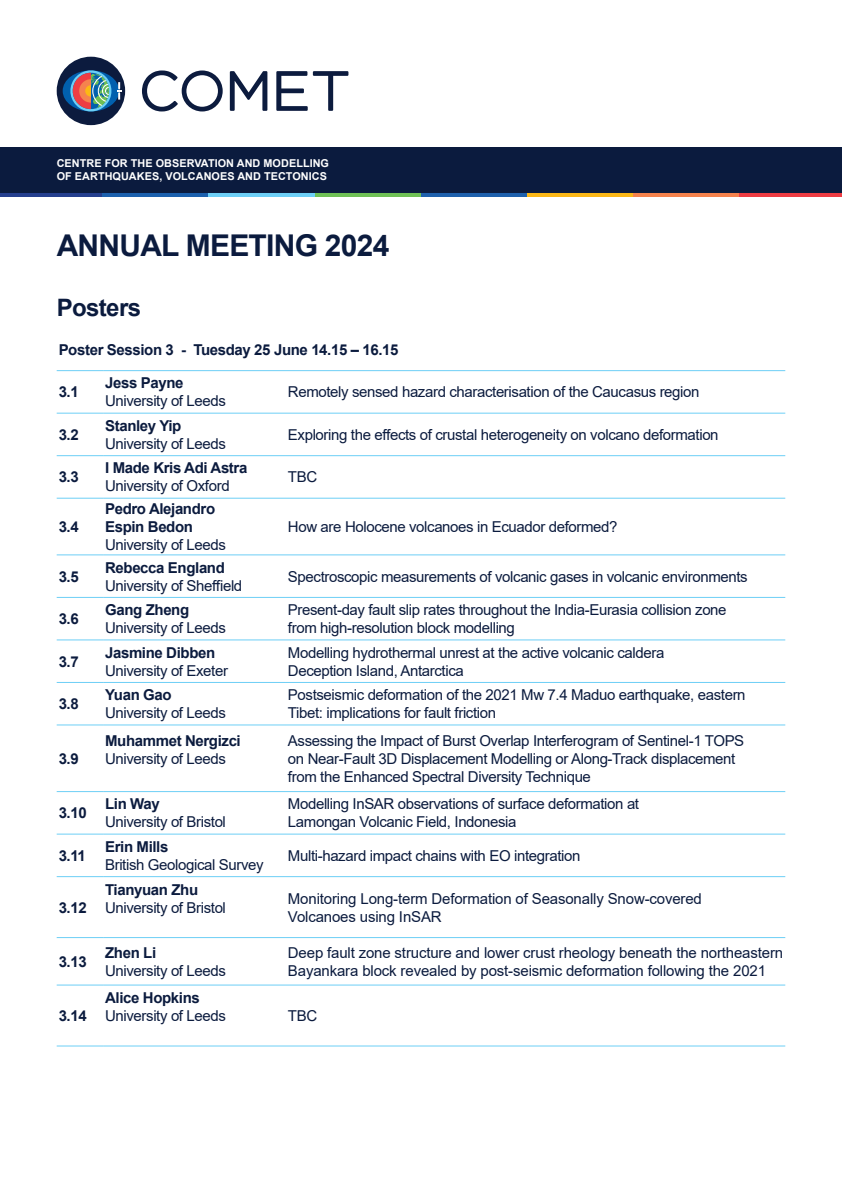
<style>
.page{position:relative;width:842px;height:1192px;background:#fff}
.page>*{position:absolute;margin:0;border:0;box-sizing:border-box;transform-origin:0 0}
.t1{font:700 30px "Arial";letter-spacing:-.025em;color:#0b1b3e}
.t2{font:700 24px "Arial";letter-spacing:-.025em;color:#0b1b3e}
.t3{font:15px/18px "Arial";letter-spacing:-.025em;color:#0b1b3e}
.t4{font:700 15px/18px "Arial";letter-spacing:-.025em;color:#0b1b3e}
.t5{font:700 10.85px "Arial";letter-spacing:.005em;color:#fff}
</style>
<div class="page">
<svg style="left:0;top:192px;width:102px;height:5px"></svg>
<svg style="left:102px;top:192px;width:106px;height:5px"></svg>
<svg style="left:208px;top:192px;width:107px;height:5px"></svg>
<svg style="left:315px;top:192px;width:106px;height:5px"></svg>
<svg style="left:421px;top:192px;width:106px;height:5px"></svg>
<svg style="left:527px;top:192px;width:106px;height:5px"></svg>
<svg style="left:633px;top:192px;width:107px;height:5px"></svg>
<svg style="left:740px;top:192px;width:102px;height:5px"></svg>
<svg style="left:230px;top:71px;width:37px;height:40px"></svg>
<svg style="left:276px;top:71px;width:72px;height:40px"></svg>
<svg style="left:142px;top:70px;width:81px;height:41px"></svg>
<div style="left:57px;top:57px;width:68px;height:68px;background:#0c1b3e;border-radius:50%"></div>
<div style="left:63px;top:70px;width:56px;height:41px;background:#0160ae;border-radius:50%"></div>
<svg style="left:68px;top:68px;width:53px;height:46px"></svg>
<div style="left:0;top:147px;width:842px;height:45px;background:#0b1b3e"></div>
<hr style="left:57px;top:370px;width:46px;height:1px;background:#6dcff6">
<hr style="left:103px;top:370px;width:183px;height:1px;background:#6dcff6">
<hr style="left:286px;top:370px;width:499px;height:1px;background:#6dcff6">
<hr style="left:57px;top:413px;width:46px;height:1px;background:#6dcff6">
<hr style="left:103px;top:413px;width:183px;height:1px;background:#6dcff6">
<hr style="left:286px;top:413px;width:499px;height:1px;background:#6dcff6">
<hr style="left:57px;top:455px;width:46px;height:1px;background:#6dcff6">
<hr style="left:103px;top:455px;width:183px;height:1px;background:#6dcff6">
<hr style="left:286px;top:455px;width:499px;height:1px;background:#6dcff6">
<hr style="left:57px;top:498px;width:46px;height:1px;background:#6dcff6">
<hr style="left:103px;top:498px;width:183px;height:1px;background:#6dcff6">
<hr style="left:286px;top:498px;width:499px;height:1px;background:#6dcff6">
<hr style="left:57px;top:554px;width:46px;height:1px;background:#6dcff6">
<hr style="left:103px;top:554px;width:183px;height:1px;background:#6dcff6">
<hr style="left:286px;top:554px;width:499px;height:1px;background:#6dcff6">
<hr style="left:57px;top:597px;width:46px;height:1px;background:#6dcff6">
<hr style="left:103px;top:597px;width:183px;height:1px;background:#6dcff6">
<hr style="left:286px;top:597px;width:499px;height:1px;background:#6dcff6">
<hr style="left:57px;top:639px;width:46px;height:1px;background:#6dcff6">
<hr style="left:103px;top:639px;width:183px;height:1px;background:#6dcff6">
<hr style="left:286px;top:639px;width:499px;height:1px;background:#6dcff6">
<hr style="left:57px;top:682px;width:46px;height:1px;background:#6dcff6">
<hr style="left:103px;top:682px;width:183px;height:1px;background:#6dcff6">
<hr style="left:286px;top:682px;width:499px;height:1px;background:#6dcff6">
<hr style="left:57px;top:724px;width:46px;height:1px;background:#6dcff6">
<hr style="left:103px;top:724px;width:183px;height:1px;background:#6dcff6">
<hr style="left:286px;top:724px;width:499px;height:1px;background:#6dcff6">
<hr style="left:57px;top:791px;width:46px;height:1px;background:#6dcff6">
<hr style="left:103px;top:791px;width:183px;height:1px;background:#6dcff6">
<hr style="left:286px;top:791px;width:499px;height:1px;background:#6dcff6">
<hr style="left:57px;top:834px;width:46px;height:1px;background:#6dcff6">
<hr style="left:103px;top:834px;width:183px;height:1px;background:#6dcff6">
<hr style="left:286px;top:834px;width:499px;height:1px;background:#6dcff6">
<hr style="left:57px;top:876px;width:46px;height:1px;background:#6dcff6">
<hr style="left:103px;top:876px;width:183px;height:1px;background:#6dcff6">
<hr style="left:286px;top:876px;width:499px;height:1px;background:#6dcff6">
<hr style="left:57px;top:937px;width:46px;height:1px;background:#6dcff6">
<hr style="left:103px;top:937px;width:183px;height:1px;background:#6dcff6">
<hr style="left:286px;top:937px;width:499px;height:1px;background:#6dcff6">
<hr style="left:57px;top:985px;width:46px;height:1px;background:#6dcff6">
<hr style="left:103px;top:985px;width:183px;height:1px;background:#6dcff6">
<hr style="left:286px;top:985px;width:499px;height:1px;background:#6dcff6">
<hr style="left:57px;top:1045px;width:46px;height:1px;background:#6dcff6">
<hr style="left:103px;top:1045px;width:183px;height:1px;background:#6dcff6">
<hr style="left:286px;top:1045px;width:499px;height:1px;background:#6dcff6">
<p class="t5" style="left:57px;top:156px;width:274px">CENTRE FOR THE OBSERVATION AND MODELLING</p>
<p class="t5" style="left:57px;top:169px;width:272px">OF EARTHQUAKES, VOLCANOES AND TECTONICS</p>
<p class="t1" style="left:57px;top:224px;width:334px">ANNUAL MEETING 2024</p>
<p class="t2" style="left:57px;top:290px;width:86px">Posters</p>
<p class="t4" style="left:59px;top:341px;width:341px">Poster Session 3 - Tuesday 25 June 14.15 – 16.15</p>
<p class="t4" style="left:59px;top:383px;width:22px">3.1</p>
<p class="t4" style="left:105px;top:374px;width:80px">Jess Payne</p>
<p class="t3" style="left:105px;top:392px;width:122px">University of Leeds</p>
<p class="t3" style="left:288px;top:383px;width:413px">Remotely sensed hazard characterisation of the Caucasus region</p>
<p class="t4" style="left:59px;top:426px;width:22px">3.2</p>
<p class="t4" style="left:59px;top:468px;width:22px">3.3</p>
<p class="t4" style="left:59px;top:518px;width:22px">3.4</p>
<p class="t4" style="left:59px;top:568px;width:22px">3.5</p>
<p class="t4" style="left:59px;top:610px;width:22px">3.6</p>
<p class="t4" style="left:59px;top:653px;width:22px">3.7</p>
<p class="t4" style="left:59px;top:695px;width:22px">3.8</p>
<p class="t4" style="left:59px;top:750px;width:22px">3.9</p>
<p class="t4" style="left:59px;top:804px;width:30px">3.10</p>
<p class="t4" style="left:59px;top:847px;width:29px">3.11</p>
<p class="t4" style="left:59px;top:898px;width:30px">3.12</p>
<p class="t4" style="left:59px;top:953px;width:30px">3.13</p>
<p class="t4" style="left:59px;top:1007px;width:30px">3.14</p>
<p class="t4" style="left:105px;top:417px;width:78px">Stanley Yip</p>
<p class="t3" style="left:105px;top:435px;width:122px">University of Leeds</p>
<p class="t4" style="left:105px;top:459px;width:144px">I Made Kris Adi Astra</p>
<p class="t3" style="left:105px;top:477px;width:126px">University of Oxford</p>
<p class="t4" style="left:105px;top:500px;width:112px">Pedro Alejandro<br>Espin Bedon</p>
<p class="t3" style="left:105px;top:536px;width:122px">University of Leeds</p>
<p class="t4" style="left:105px;top:559px;width:121px">Rebecca England</p>
<p class="t3" style="left:105px;top:576px;width:139px">University of Sheffield</p>
<p class="t4" style="left:105px;top:601px;width:86px">Gang Zheng</p>
<p class="t3" style="left:105px;top:619px;width:122px">University of Leeds</p>
<p class="t4" style="left:105px;top:644px;width:112px">Jasmine Dibben</p>
<p class="t3" style="left:105px;top:661px;width:124px">University of Exeter</p>
<p class="t4" style="left:105px;top:686px;width:68px">Yuan Gao</p>
<p class="t3" style="left:105px;top:704px;width:122px">University of Leeds</p>
<p class="t4" style="left:105px;top:732px;width:137px">Muhammet Nergizci</p>
<p class="t3" style="left:105px;top:749px;width:122px">University of Leeds</p>
<p class="t4" style="left:105px;top:795px;width:56px">Lin Way</p>
<p class="t3" style="left:105px;top:813px;width:122px">University of Bristol</p>
<p class="t4" style="left:105px;top:838px;width:65px">Erin Mills</p>
<p class="t3" style="left:105px;top:855px;width:160px">British Geological Survey</p>
<p class="t3" style="left:288px;top:426px;width:432px">Exploring the effects of crustal heterogeneity on volcano deformation</p>
<p class="t3" style="left:288px;top:468px;width:31px">TBC</p>
<p class="t3" style="left:288px;top:518px;width:331px">How are Holocene volcanoes in Ecuador deformed?</p>
<p class="t3" style="left:288px;top:567px;width:461px">Spectroscopic measurements of volcanic gases in volcanic environments</p>
<p class="t3" style="left:288px;top:601px;width:440px">Present-day fault slip rates throughout the India-Eurasia collision zone from high-resolution block modelling</p>
<p class="t3" style="left:288px;top:643px;width:378px">Modelling hydrothermal unrest at the active volcanic caldera<br>Deception Island, Antarctica</p>
<p class="t3" style="left:288px;top:686px;width:459px">Postseismic deformation of the 2021 Mw 7.4 Maduo earthquake, eastern<br>Tibet: implications for fault friction</p>
<p class="t3" style="left:288px;top:731px;width:458px">Assessing the Impact of Burst Overlap Interferogram of Sentinel-1 TOPS on Near-Fault 3D Displacement Modelling or Along-Track displacement from the Enhanced Spectral Diversity Technique</p>
<p class="t3" style="left:288px;top:795px;width:353px">Modelling InSAR observations of surface deformation at<br>Lamongan Volcanic Field, Indonesia</p>
<p class="t3" style="left:288px;top:846px;width:294px">Multi-hazard impact chains with EO integration</p>
<p class="t4" style="left:105px;top:880px;width:95px">Tianyuan Zhu</p>
<p class="t3" style="left:105px;top:898px;width:122px">University of Bristol</p>
<p class="t3" style="left:288px;top:889px;width:415px">Monitoring Long-term Deformation of Seasonally Snow-covered<br>Volcanoes using InSAR</p>
<p class="t4" style="left:105px;top:944px;width:53px">Zhen Li</p>
<p class="t3" style="left:105px;top:961px;width:122px">University of Leeds</p>
<p class="t3" style="left:288px;top:943px;width:497px">Deep fault zone structure and lower crust rheology beneath the northeastern<br>Bayankara block revealed by post-seismic deformation following the 2021</p>
<p class="t4" style="left:105px;top:989px;width:96px">Alice Hopkins</p>
<p class="t3" style="left:105px;top:1007px;width:122px">University of Leeds</p>
<p class="t3" style="left:288px;top:1007px;width:31px">TBC</p>
</div>
